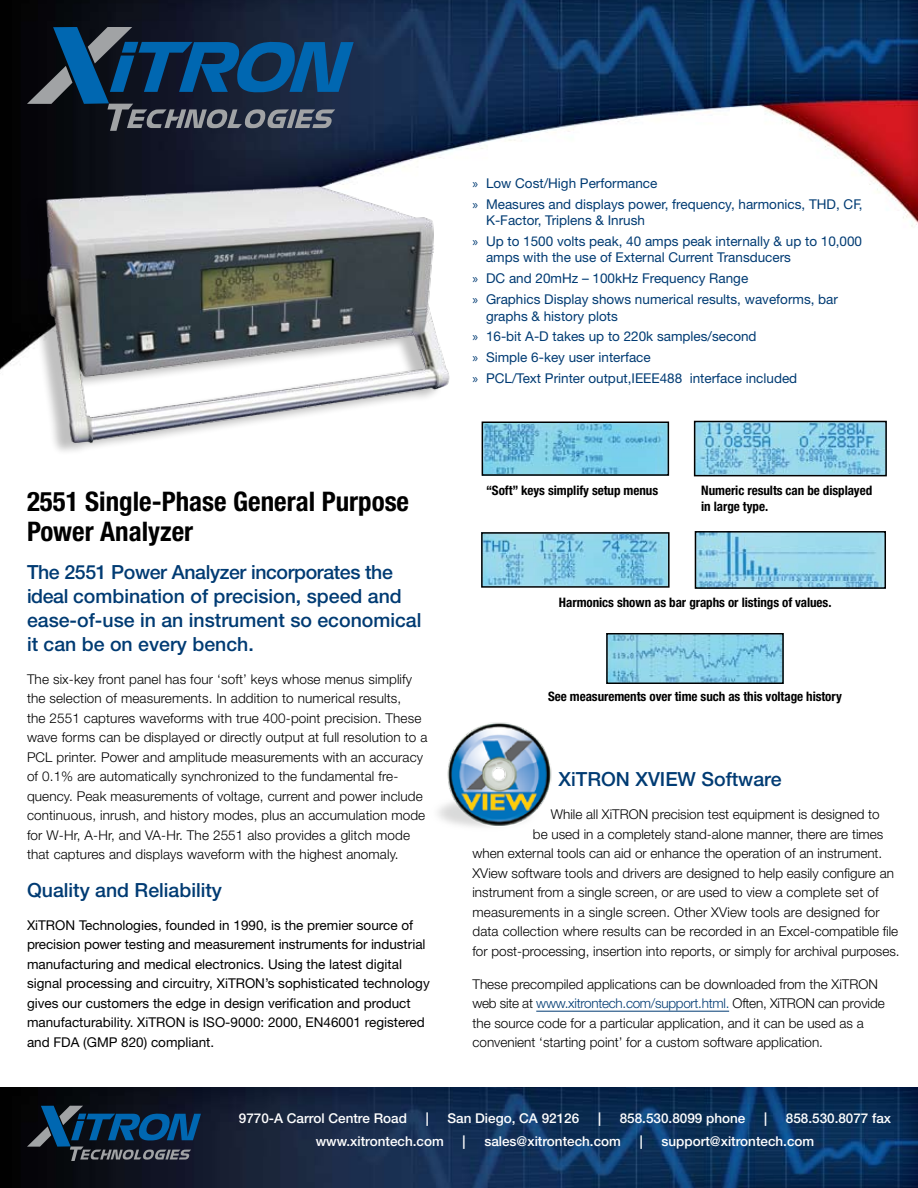
<style>
.page{position:relative;width:918px;height:1188px;background:#fff}
.page>*{position:absolute;margin:0;border:0;box-sizing:border-box;transform-origin:0 0}
.t1{font:700 condensed 27px/30px "Helvetica Neue";color:#000}
.t2{font:500 19.5px/24px "Helvetica Neue";color:#003b73}
.t3{font:300 13.5px/19.5px "Helvetica Neue";letter-spacing:.01em;color:#000}
.t4{font:13.5px/20.9px "Helvetica Neue";color:#003b73}
.t5{font:13.5px/19.5px "Helvetica Neue";color:#000}
.t6{font:500 13.5px "Helvetica Neue";color:#fff}
.t7{font:700 condensed 13.05px/15.8px "Helvetica Neue";letter-spacing:-.005em;color:#000}
.s1{font-family:"Myriad Pro"}
.s2{color:#003b73}
</style>
<div class="page">
<img style="left:0;top:0;width:918px;height:1012px">
<img style="left:0;top:1087px;width:918px;height:101px">
<svg style="left:27px;top:1106px;width:174px;height:55px;background:#19354f"></svg>
<svg style="left:27px;top:27px;width:327px;height:104px;background:#1d3c5a"></svg>
<img style="left:698px;top:534px;width:185px;height:52px">
<div style="left:695px;top:531px;width:191px;height:58px;border:2px solid #000"></div>
<img style="left:609px;top:636px;width:172px;height:45px">
<div style="left:606px;top:633px;width:178px;height:51px;border:2px solid #000"></div>
<img style="left:697px;top:424px;width:187px;height:49px">
<div style="left:694px;top:421px;width:193px;height:55px;border:2px solid #000"></div>
<img style="left:497px;top:425px;width:169px;height:48px">
<div style="left:482px;top:422px;width:187px;height:54px;border:2px solid #000"></div>
<img style="left:484px;top:535px;width:183px;height:50px">
<div style="left:481px;top:532px;width:189px;height:56px;border:2px solid #000"></div>
<div style="left:24px;top:184px;width:473px;height:356px;background:#fff"></div>
<img style="left:27px;top:159px;width:423px;height:293px">
<img style="left:405px;top:713px;width:156px;height:137px">
<hr style="left:536px;top:1011px;width:193px;height:1px;background:#003b73">
<h1 class="t1" style="left:27px;top:487px;width:384px">2551 Single-Phase General Purpose<br>Power Analyzer</h1>
<h2 class="t2" style="left:27px;top:560px;width:396px">The 2551 Power Analyzer incorporates the ideal combination of precision, speed and ease-of-use in an instrument so economical it can be on every bench.</h2>
<p class="t3" style="left:27px;top:669px;width:402px">The six-key front panel has four ‘soft’ keys whose menus simplify the selection of measurements. In addition to numerical results,<br>the 2551 captures waveforms with true 400-point precision. These wave forms can be displayed or directly output at full resolution to a PCL printer. Power and amplitude measurements with an accuracy of 0.1% are automatically synchronized to the fundamental fre&shy;quency. Peak measurements of voltage, current and power include continuous, inrush, and history modes, plus an accumulation mode for W-Hr, A-Hr, and VA-Hr. The 2551 also provides a glitch mode that captures and displays waveform with the highest anomaly.</p>
<h2 class="t2" style="left:27px;top:878px;width:197px">Quality and Reliability</h2>
<p class="t5" style="left:27px;top:915px;width:404px">XiTRON Technologies, founded in 1990, is the premier source of precision power testing and measurement instruments for industrial manufacturing and medical electronics. Using the latest digital signal processing and circuitry, XiTRON’s sophisticated technology gives our customers the edge in design verification and product manufacturability. XiTRON is ISO-9000: 2000, EN46001 registered and FDA (GMP 820) compliant.</p>
<p class="t4" style="left:472px;top:172px;width:392px"><span class="s1">»</span> Low Cost/High Performance<br><span class="s1">»</span> Measures and displays power, frequency, harmonics, THD, CF,</p>
<p class="t4" style="left:472px;top:210px;width:391px;text-indent:14px">K-Factor, Triplens &amp; Inrush<br><span class="s1">»</span> Up to 1500 volts peak, 40 amps peak internally &amp; up to 10,000</p>
<p class="t4" style="left:472px;top:247px;width:367px;text-indent:14px">amps with the use of External Current Transducers<br><span class="s1">»</span> DC and 20mHz – 100kHz Frequency Range<br><span class="s1">»</span> Graphics Display shows numerical results, waveforms, bar</p>
<p class="t4" style="left:472px;top:305px;width:326px;text-indent:14px">graphs &amp; history plots<br><span class="s1">»</span> 16-bit A-D takes up to 220k samples/second<br><span class="s1">»</span> Simple 6-key user interface<br><span class="s1">»</span> PCL/Text Printer output,IEEE488 interface included</p>
<p class="t7" style="left:486px;top:482px;width:174px">“Soft” keys simplify setup menus</p>
<p class="t7" style="left:701px;top:483px;width:173px">Numeric results can be displayed in large type.</p>
<p class="t7" style="left:559px;top:594px;width:274px">Harmonics shown as bar graphs or listings of values.</p>
<p class="t7" style="left:548px;top:688px;width:295px">See measurements over time such as this voltage history</p>
<h2 class="t2" style="left:558px;top:767px;width:225px">XiTRON XVIEW Software</h2>
<p class="t3" style="left:551px;top:804px;width:330px">While all XiTRON precision test equipment is designed to</p>
<p class="t3" style="left:533px;top:824px;width:352px">be used in a completely stand-alone manner, there are times</p>
<p class="t3" style="left:473px;top:843px;width:411px">when external tools can aid or enhance the operation of an instrument.</p>
<p class="t3" style="left:473px;top:863px;width:423px">XView software tools and drivers are designed to help easily configure an</p>
<p class="t3" style="left:473px;top:882px;width:408px">instrument from a single screen, or are used to view a complete set of</p>
<p class="t3" style="left:473px;top:902px;width:409px">measurements in a single screen. Other XView tools are designed for</p>
<p class="t3" style="left:473px;top:921px;width:427px">data collection where results can be recorded in an Excel-compatible file</p>
<p class="t3" style="left:473px;top:941px;width:429px">for post-processing, insertion into reports, or simply for archival purposes.</p>
<p class="t3" style="left:473px;top:974px;width:414px">These precompiled applications can be downloaded from the XiTRON web site at <span class="s2">www.xitrontech.com/support.html.</span> Often, XiTRON can provide the source code for a particular application, and it can be used as a convenient ‘starting point’ for a custom software application.</p>
<p class="t6" style="left:239px;top:1111px;width:170px">9770-A Carrol Centre Road</p>
<p class="t6" style="left:426px;top:1111px;width:4px">|</p>
<p class="t6" style="left:447px;top:1111px;width:133px">San Diego, CA 92126</p>
<p class="t6" style="left:598px;top:1111px;width:4px">|</p>
<p class="t6" style="left:620px;top:1111px;width:127px">858.530.8099 phone</p>
<p class="t6" style="left:764px;top:1111px;width:4px">|</p>
<p class="t6" style="left:786px;top:1111px;width:107px">858.530.8077 fax</p>
<p class="t6" style="left:316px;top:1133px;width:130px">www.xitrontech.com</p>
<p class="t6" style="left:463px;top:1133px;width:4px">|</p>
<p class="t6" style="left:484px;top:1133px;width:138px">sales@xitrontech.com</p>
<p class="t6" style="left:640px;top:1133px;width:4px">|</p>
<p class="t6" style="left:661px;top:1133px;width:154px">support@xitrontech.com</p>
</div>
